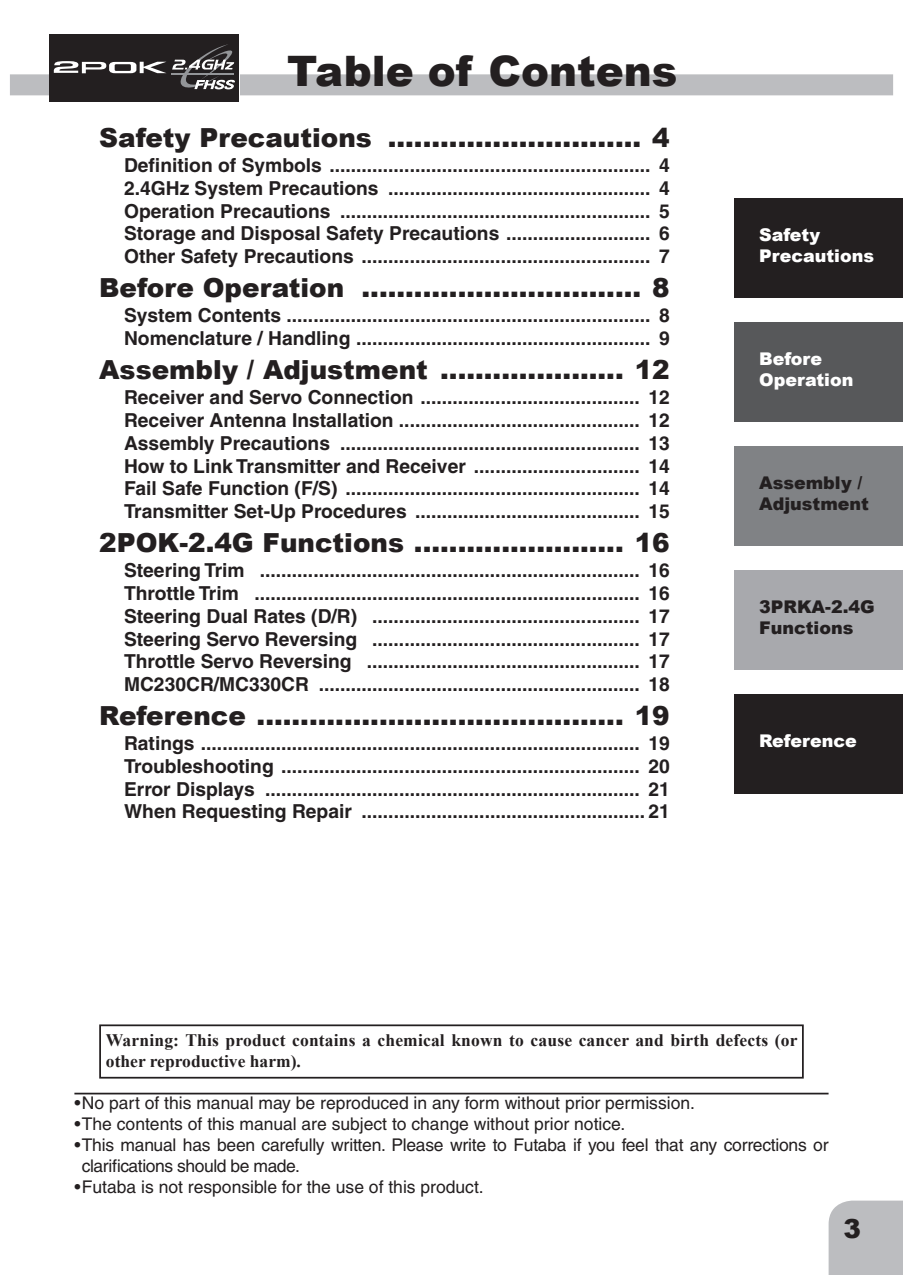
<style>
.page{position:relative;width:903px;height:1275px;background:#fff}
.page>*{position:absolute;margin:0;border:0;box-sizing:border-box;transform-origin:0 0}
.t1{font:900 42px "Arial";color:#231f20}
.t2{font:900 26.25px "Arial";color:#231f20}
.t3{font:700 19.25px/22.8px "Helvetica";color:#231f20;text-align:justify}
.t4{font:17.5px/21px "Helvetica";color:#231f20}
.t5{font:700 17.5px/21px "Times New Roman";letter-spacing:.01em;color:#231f20}
.t6{font:900 17.5px/21px "Arial";color:#fff}
.t7{font:900 17.5px/21px "Arial";color:#231f20}
</style>
<div class="page">
<div style="left:828px;top:1201px;width:75px;height:74px;background:#bcbdc0"></div>
<div style="left:734px;top:198px;width:169px;height:100px;background:#231f20"></div>
<div style="left:10px;top:74px;width:883px;height:21px;background:#bcbdc0"></div>
<div style="left:99px;top:1024px;width:705px;height:54px;border:2px solid #231f20"></div>
<hr style="left:74px;top:1093px;width:754px;height:1px;background:#231f20">
<div style="left:734px;top:322px;width:169px;height:100px;background:#57585a"></div>
<div style="left:734px;top:446px;width:169px;height:100px;background:#808285"></div>
<div style="left:734px;top:570px;width:169px;height:100px;background:#a8a9ad"></div>
<div style="left:734px;top:694px;width:169px;height:100px;background:#231f20"></div>
<div style="left:50px;top:35px;width:189px;height:67px;background:#231f20"></div>
<hr style="left:171px;top:73px;width:63px;height:2px;background:#939598">
<svg style="left:172px;top:44px;width:63px;height:46px"></svg>
<svg style="left:54px;top:61px;width:112px;height:12px"></svg>
<h1 class="t1" style="left:287px;top:40px;width:392px">Table of Contens</h1>
<h2 class="t2" style="left:99px;top:118px;width:572px">Safety Precautions ............................. 4</h2>
<p class="t3" style="left:124px;top:154px;width:547px">Definition of Symbols ............................................................ 4<br>2.4GHz System Precautions ................................................. 4<br>Operation Precautions .......................................................... 5<br>Storage and Disposal Safety Precautions ........................... 6<br>Other Safety Precautions ...................................................... 7</p>
<h2 class="t2" style="left:99px;top:268px;width:572px">Before Operation ................................ 8</h2>
<p class="t3" style="left:124px;top:304px;width:547px">System Contents .................................................................... 8<br>Nomenclature / Handling ....................................................... 9</p>
<h2 class="t2" style="left:99px;top:350px;width:572px">Assembly / Adjustment ..................... 12</h2>
<p class="t3" style="left:124px;top:386px;width:547px">Receiver and Servo Connection ......................................... 12<br>Receiver Antenna Installation ............................................. 12<br>Assembly Precautions ........................................................ 13<br>How to Link Transmitter and Receiver ............................... 14<br>Fail Safe Function (F/S) ....................................................... 14<br>Transmitter Set-Up Procedures .......................................... 15</p>
<h2 class="t2" style="left:99px;top:523px;width:572px">2POK-2.4G Functions ........................ 16</h2>
<p class="t3" style="left:124px;top:559px;width:547px">Steering Trim ....................................................................... 16<br>Throttle Trim ........................................................................ 16<br>Steering Dual Rates (D/R) .................................................. 17<br>Steering Servo Reversing .................................................. 17<br>Throttle Servo Reversing ................................................... 17<br>MC230CR/MC330CR ............................................................ 18</p>
<h2 class="t2" style="left:99px;top:696px;width:572px">Reference .......................................... 19</h2>
<p class="t3" style="left:124px;top:732px;width:547px">Ratings .................................................................................. 19<br>Troubleshooting ................................................................... 20<br>Error Displays ...................................................................... 21<br>When Requesting Repair ..................................................... 21</p>
<p class="t6" style="left:759px;top:224px;width:117px">Safety<br>Precautions</p>
<p class="t6" style="left:759px;top:348px;width:96px">Before<br>Operation</p>
<p class="t7" style="left:759px;top:472px;width:111px">Assembly /<br>Adjustment</p>
<p class="t7" style="left:759px;top:596px;width:117px">3PRKA-2.4G<br>Functions</p>
<p class="t6" style="left:759px;top:729px;width:99px">Reference</p>
<p class="t5" style="left:106px;top:1029px;width:693px">Warning: This product contains a chemical known to cause cancer and birth defects (or other reproductive harm).</p>
<p class="t4" style="left:74px;top:1093px;width:622px">• No part of this manual may be reproduced in any form without prior permission.</p>
<p class="t4" style="left:74px;top:1114px;width:553px">• The contents of this manual are subject to change without prior notice.</p>
<p class="t4" style="left:82px;top:1135px;width:748px;text-indent:-7px">• This manual has been carefully written. Please write to Futaba if you feel that any corrections or clarifications should be made.</p>
<p class="t4" style="left:74px;top:1177px;width:411px">• Futaba is not responsible for the use of this product.</p>
<h2 class="t2" style="left:843px;top:1210px;width:19px">3</h2>
</div>
